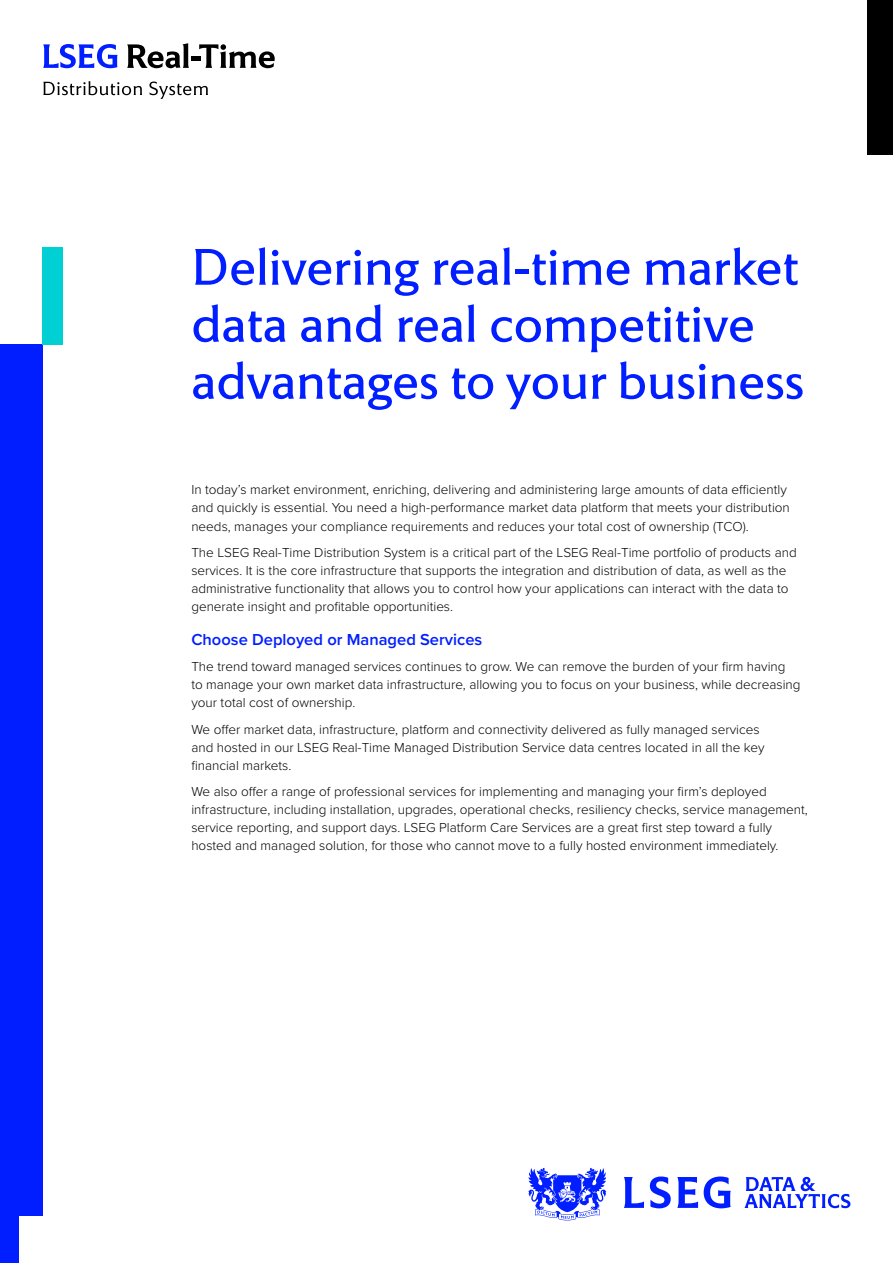
<style>
.page{position:relative;width:893px;height:1263px;background:#fff}
.page>*{position:absolute;margin:0;border:0;box-sizing:border-box;transform-origin:0 0}
.LDA_Title_-_Small{font:52.5px/57px "LSEG Motto";color:#001eff}
.LDA_Body_Heading{font:600 16.5px "Proxima Nova";color:#001eff}
.LDA_Body_copy{font:300 13.5px/18px "Proxima Nova";color:#000}
</style>
<div class="page">
<div style="left:867px;top:0;width:26px;height:155px;background:#000"></div>
<svg style="left:528px;top:1168px;width:203px;height:53px"></svg>
<svg style="left:744px;top:1177px;width:106px;height:31px"></svg>
<div style="left:0;top:344px;width:43px;height:919px;background:#001eff"></div>
<div style="left:43px;top:247px;width:20px;height:97px;background:#00d0d4"></div>
<div style="left:20px;top:1217px;width:23px;height:46px;background:#fff"></div>
<svg style="left:43px;top:44px;width:75px;height:24px"></svg>
<svg style="left:127px;top:43px;width:148px;height:25px"></svg>
<svg style="left:43px;top:81px;width:99px;height:14px"></svg>
<svg style="left:149px;top:82px;width:59px;height:17px"></svg>
<p class="LDA_Title_-_Small" style="left:191px;top:238px;width:614px">Delivering real-time market data and real competitive advantages to your business</p>
<p class="LDA_Body_copy" style="left:191px;top:480px;width:600px">In today’s market environment, enriching, delivering and administering large amounts of data efficiently and quickly is essential. You need a high-performance market data platform that meets your distribution needs, manages your compliance requirements and reduces your total cost of ownership (TCO).</p>
<p class="LDA_Body_copy" style="left:191px;top:543px;width:607px">The LSEG Real-Time Distribution System is a critical part of the LSEG Real-Time portfolio of products and services. It is the core infrastructure that supports the integration and distribution of data, as well as the administrative functionality that allows you to control how your applications can interact with the data to generate insight and profitable opportunities.</p>
<p class="LDA_Body_Heading" style="left:191px;top:627px;width:292px">Choose Deployed or Managed Services</p>
<p class="LDA_Body_copy" style="left:191px;top:657px;width:611px">The trend toward managed services continues to grow. We can remove the burden of your firm having<br>to manage your own market data infrastructure, allowing you to focus on your business, while decreasing your total cost of ownership.</p>
<p class="LDA_Body_copy" style="left:191px;top:719px;width:575px">We offer market data, infrastructure, platform and connectivity delivered as fully managed services and hosted in our LSEG Real-Time Managed Distribution Service data centres located in all the key financial markets.</p>
<p class="LDA_Body_copy" style="left:191px;top:782px;width:618px">We also offer a range of professional services for implementing and managing your firm’s deployed infrastructure, including installation, upgrades, operational checks, resiliency checks, service management, service reporting, and support days. LSEG Platform Care Services are a great first step toward a fully hosted and managed solution, for those who cannot move to a fully hosted environment immediately.</p>
</div>
